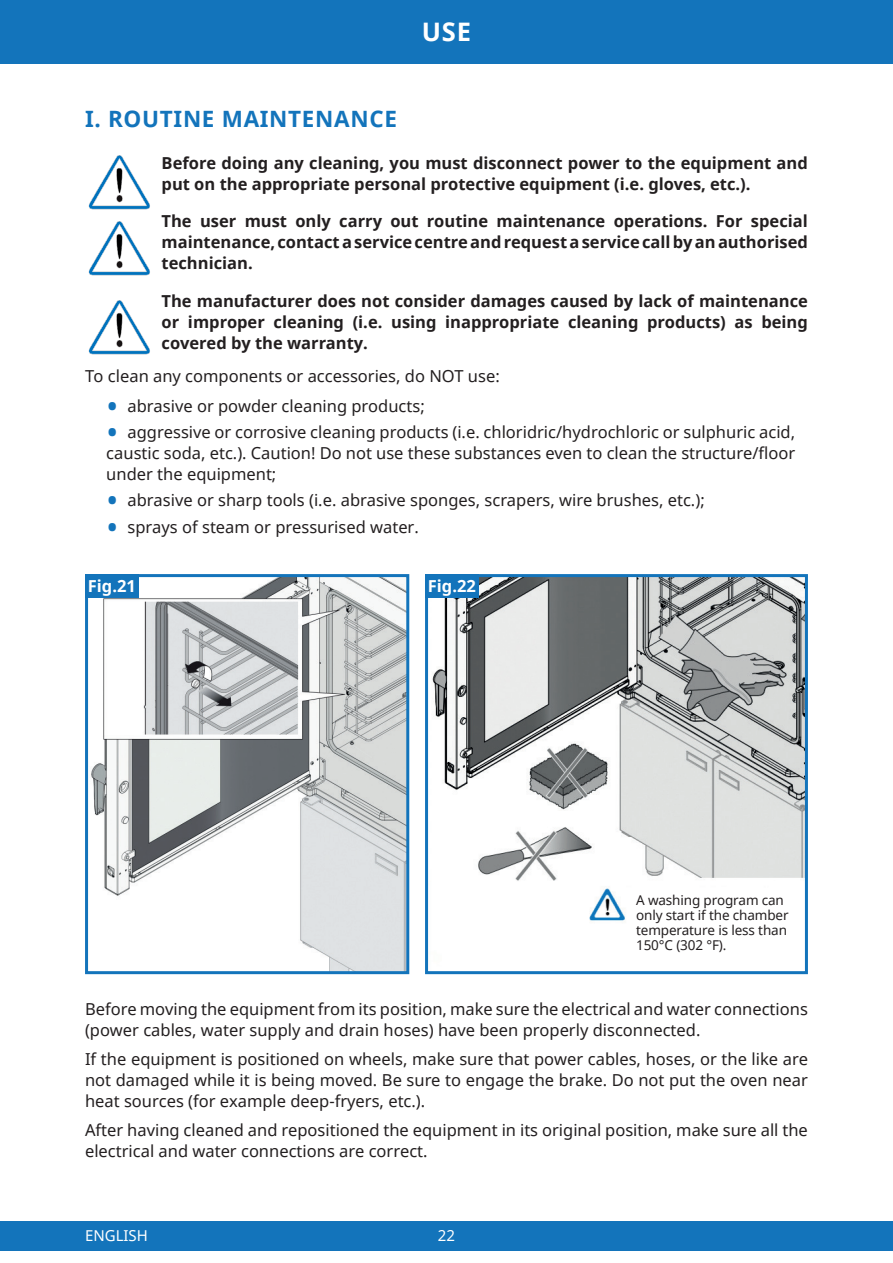
<style>
.page{position:relative;width:893px;height:1263px;background:#fff}
.page>*{position:absolute;margin:0;border:0;box-sizing:border-box;transform-origin:0 0}
.MAG_Titolo_sommario{font:700 25.5px "Noto Sans";color:#fff}
.MAG_Paragrafo_Titole{font:700 22.5px "Noto Sans";letter-spacing:.03em;color:#1374bb}
.MAG_Paragrafo{font:16.5px/21px "Noto Sans";color:#231f20;text-align:justify}
.MAG_Paragrafo_bold{font:700 16.5px/21px "Noto Sans";color:#231f20;text-align:justify}
.MAG_tab_simple{font:700 16.5px "Noto Sans";color:#fff}
.t1{font:15px "Noto Sans";color:#fff}
.MAG_Targhetta{font:13.5px/15px "Noto Sans";letter-spacing:-.01em;color:#231f20}
.s1{font-size:33px;color:#1374bb}
</style>
<div class="page">
<div style="left:0;top:0;width:893px;height:64px;background:#1374bb"></div>
<div style="left:0;top:1220px;width:893px;height:30px;background:#1374bb"></div>
<img style="left:91px;top:578px;width:314px;height:392px">
<div style="left:85px;top:574px;width:324px;height:400px;border:3px solid #1374bb"></div>
<img style="left:432px;top:578px;width:372px;height:343px">
<div style="left:425px;top:574px;width:383px;height:400px;border:3px solid #1374bb"></div>
<img style="left:88px;top:155px;width:62px;height:55px">
<img style="left:88px;top:221px;width:62px;height:55px">
<img style="left:88px;top:300px;width:62px;height:55px">
<div style="left:85px;top:574px;width:54px;height:24px;background:#1374bb"></div>
<div style="left:425px;top:574px;width:54px;height:24px;background:#1374bb"></div>
<p class="MAG_Titolo_sommario" style="left:422px;top:14px;width:51px">USE</p>
<p class="MAG_Paragrafo_Titole" style="left:85px;top:103px;width:313px">I. ROUTINE MAINTENANCE</p>
<p class="MAG_Paragrafo_bold" style="left:162px;top:152px;width:648px">Before doing any cleaning, you must disconnect power to the equipment and put on the appropriate personal protective equipment (i.e. gloves, etc.).</p>
<p class="MAG_Paragrafo_bold" style="left:162px;top:210px;width:648px">The user must only carry out routine maintenance operations. For special maintenance, contact a service centre and request a service call by an authorised technician.</p>
<p class="MAG_Paragrafo_bold" style="left:162px;top:290px;width:648px">The manufacturer does not consider damages caused by lack of maintenance or improper cleaning (i.e. using inappropriate cleaning products) as being covered by the warranty.</p>
<p class="MAG_Paragrafo" style="left:85px;top:365px;width:416px">To clean any components or accessories, do NOT use:</p>
<p class="MAG_Paragrafo" style="left:106px;top:395px;width:320px"><span class="s1">•</span> abrasive or powder cleaning products;</p>
<p class="MAG_Paragrafo" style="left:106px;top:421px;width:690px"><span class="s1">•</span> aggressive or corrosive cleaning products (i.e. chloridric/hydrochloric or sulphuric acid, caustic soda, etc.). Caution! Do not use these substances even to clean the structure/floor under the equipment;</p>
<p class="MAG_Paragrafo" style="left:106px;top:489px;width:600px"><span class="s1">•</span> abrasive or sharp tools (i.e. abrasive sponges, scrapers, wire brushes, etc.);</p>
<p class="MAG_Paragrafo" style="left:106px;top:516px;width:314px"><span class="s1">•</span> sprays of steam or pressurised water.</p>
<p class="MAG_tab_simple" style="left:88px;top:574px;width:50px">Fig.21</p>
<p class="MAG_tab_simple" style="left:428px;top:574px;width:50px">Fig.22</p>
<p class="MAG_Targhetta" style="left:636px;top:892px;width:154px">A washing program can only start if the chamber temperature is less than<br>150°C (302 °F).</p>
<p class="MAG_Paragrafo" style="left:85px;top:998px;width:724px">Before moving the equipment from its position, make sure the electrical and water connections (power cables, water supply and drain hoses) have been properly disconnected.</p>
<p class="MAG_Paragrafo" style="left:85px;top:1048px;width:724px">If the equipment is positioned on wheels, make sure that power cables, hoses, or the like are not damaged while it is being moved. Be sure to engage the brake. Do not put the oven near heat sources (for example deep-fryers, etc.).</p>
<p class="MAG_Paragrafo" style="left:85px;top:1119px;width:724px">After having cleaned and repositioned the equipment in its original position, make sure all the electrical and water connections are correct.</p>
<p class="t1" style="left:85px;top:1225px;width:64px">ENGLISH</p>
<p class="t1" style="left:438px;top:1226px;width:19px">22</p>
</div>
